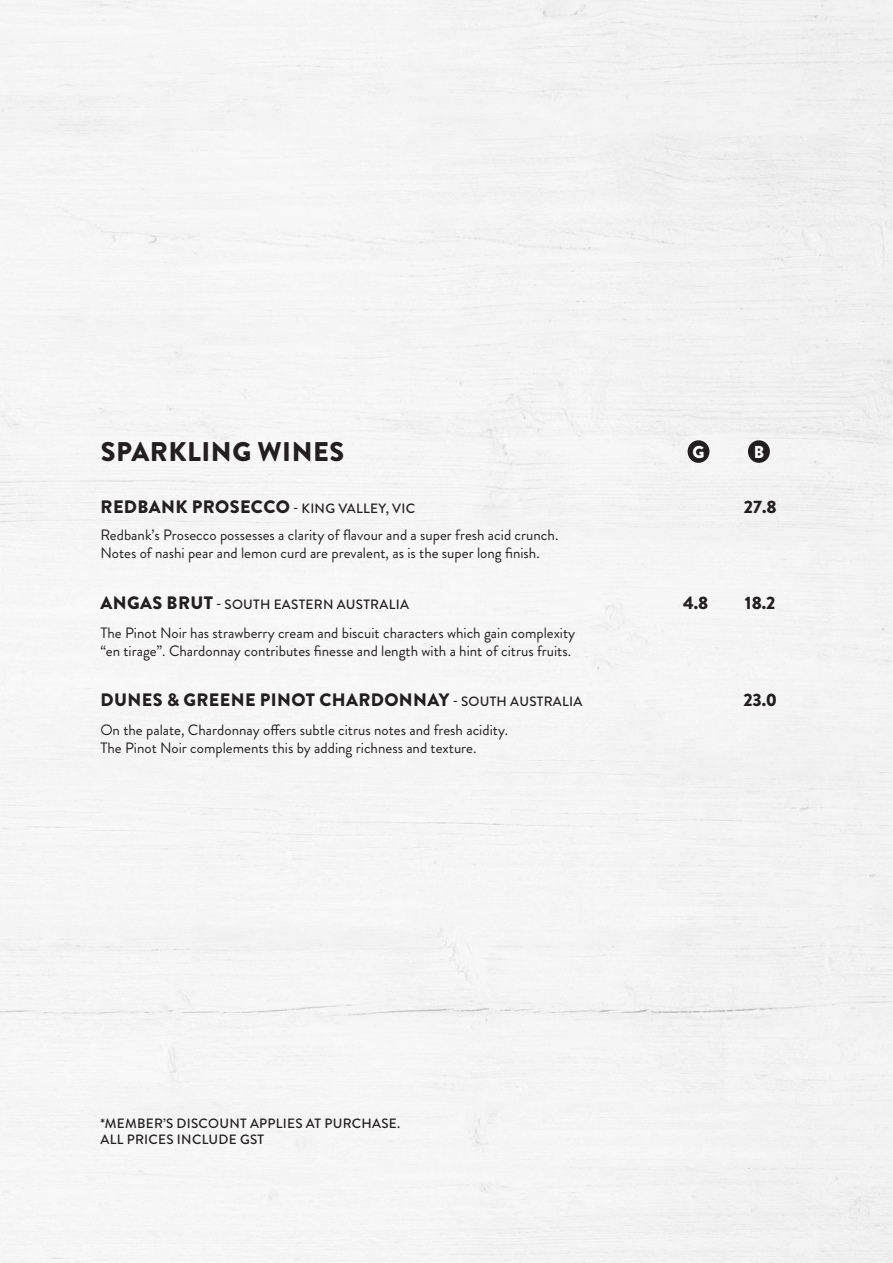
<style>
.page{position:relative;width:893px;height:1263px;background:#f5f5f5}
.page>*{position:absolute;margin:0;border:0;box-sizing:border-box;transform-origin:0 0}
.t1{font:900 27px "Brandon Grotesque";letter-spacing:.02em;color:#231f20}
.t2{font:900 18px "Brandon Grotesque";letter-spacing:.02em;color:#231f20}
.t3{font:900 17.25px "Brandon Grotesque";color:#fff}
.t4{font:15px/18px "Brandon Grotesque";color:#231f20}
.t5{font:500 13.5px/16.2px "Brandon Grotesque";letter-spacing:.02em;color:#231f20}
.s1{font-weight:500;font-size:13.5px}
.s2{font-weight:900;font-size:18px}
</style>
<div class="page">
<div style="left:748px;top:440px;width:22px;height:23px;background:#231f20;border-radius:50%"></div>
<div style="left:688px;top:440px;width:21px;height:23px;background:#231f20;border-radius:50%"></div>
<h1 class="t1" style="left:101px;top:433px;width:245px">SPARKLING WINES</h1>
<p class="t3" style="left:692px;top:439px;width:14px">G</p>
<p class="t3" style="left:754px;top:439px;width:12px">B</p>
<p class="t2" style="left:101px;top:494px;width:316px">REDBANK PROSECCO <span class="s1">- KING VALLEY, VIC</span></p>
<p class="t2" style="left:744px;top:494px;width:34px">27.8</p>
<p class="t4" style="left:100px;top:526px;width:459px">Redbank’s Prosecco possesses a clarity of flavour and a super fresh acid crunch.<br>Notes of nashi pear and lemon curd are prevalent, as is the super long finish.</p>
<p class="t5" style="left:101px;top:596px;width:310px"><span class="s2">ANGAS BRUT</span> - SOUTH EASTERN AUSTRALIA</p>
<p class="t2" style="left:683px;top:590px;width:27px">4.8</p>
<p class="t2" style="left:745px;top:590px;width:32px">18.2</p>
<p class="t4" style="left:100px;top:624px;width:476px">The Pinot Noir has strawberry cream and biscuit characters which gain complexity “en tirage”. Chardonnay contributes finesse and length with a hint of citrus fruits.</p>
<p class="t2" style="left:101px;top:687px;width:483px">DUNES &amp; GREENE PINOT CHARDONNAY <span class="s1">- SOUTH AUSTRALIA</span></p>
<p class="t2" style="left:743px;top:687px;width:35px">23.0</p>
<p class="t4" style="left:100px;top:721px;width:409px">On the palate, Chardonnay offers subtle citrus notes and fresh acidity.<br>The Pinot Noir complements this by adding richness and texture.</p>
<p class="t5" style="left:100px;top:1115px;width:301px">*MEMBER’S DISCOUNT APPLIES AT PURCHASE.<br>ALL PRICES INCLUDE GST</p>
</div>
